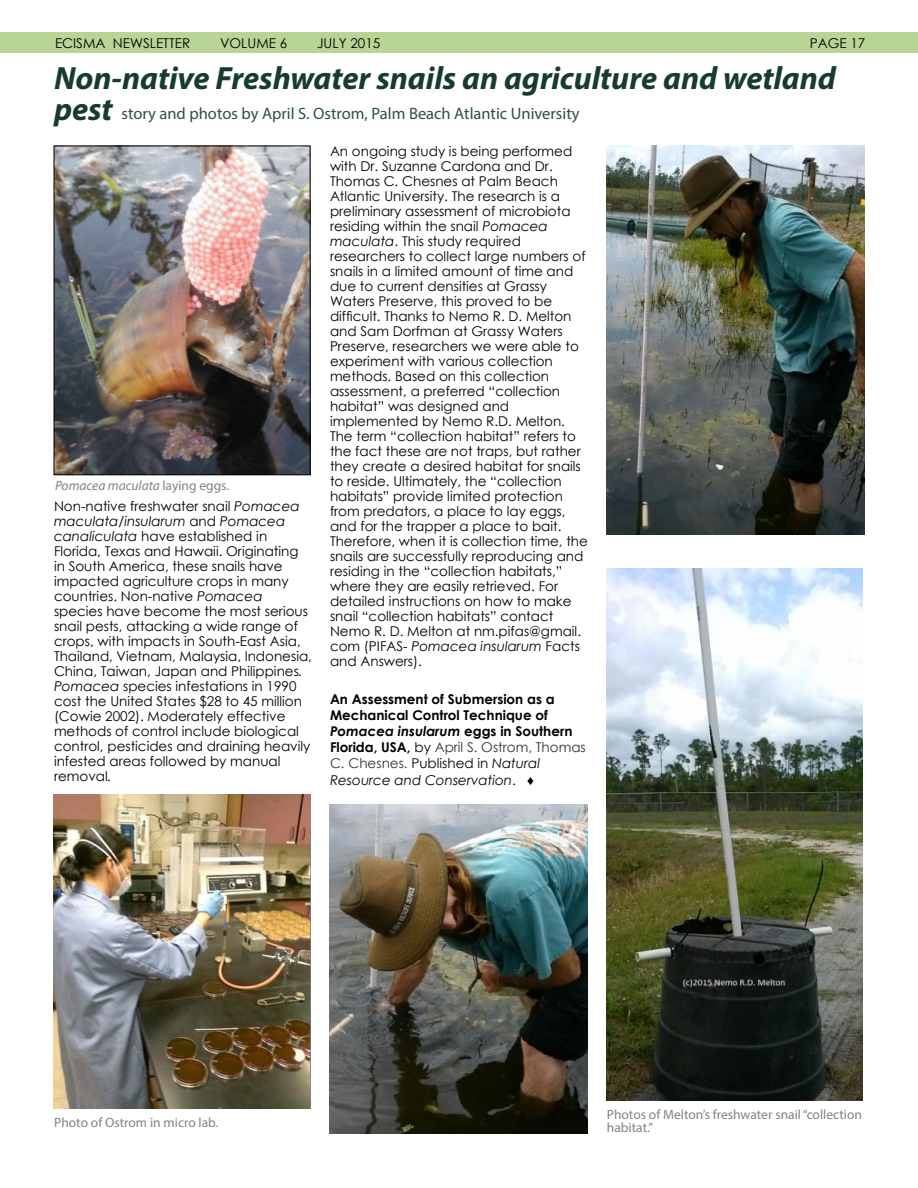
<style>
.page{position:relative;width:918px;height:1188px;background:#fff}
.page>*{position:absolute;margin:0;border:0;box-sizing:border-box;transform-origin:0 0}
.t1{font:italic 700 32.25px/31.5px "Myriad Pro";color:#173c2b}
.byline{font:16.5px "Myriad Pro";color:#2f503f}
.t2{font:13.5px/15px "Century Gothic";color:#000}
.t3{font:700 13.5px/16.2px "Century Gothic";color:#000}
.t4{font:13.5px/13.5px "Myriad Pro";color:#808285}
.t5{font:italic 13.5px "Myriad Pro";color:#808285}
.s1{font-style:normal}
.s2{font-style:italic}
.s3{font-weight:400}
.s4{font-weight:400;color:#333}
.s5{font-weight:400;font-style:italic}
</style>
<div class="page">
<div style="left:1px;top:32px;width:917px;height:21px;background:#b8d595"></div>
<div style="left:0;top:32px;width:5px;height:21px;background:#b8d595"></div>
<img style="left:56px;top:148px;width:252px;height:325px">
<div style="left:54px;top:146px;width:256px;height:329px;border:1px solid #000"></div>
<img style="left:54px;top:795px;width:256px;height:313px">
<img style="left:606px;top:568px;width:256px;height:533px">
<img style="left:607px;top:146px;width:258px;height:388px">
<img style="left:329px;top:804px;width:258px;height:330px">
<p class="t2" style="left:55px;top:36px;width:137px">ECISMA NEWSLETTER</p>
<p class="t2" style="left:220px;top:36px;width:69px">VOLUME 6</p>
<p class="t2" style="left:317px;top:36px;width:65px">JULY 2015</p>
<p class="t2" style="left:810px;top:36px;width:57px">PAGE 17</p>
<h1 class="t1" style="left:54px;top:61px;width:783px">Non-native Freshwater snails an agriculture and wetland pest</h1>
<p class="byline" style="left:122px;top:103px;width:460px">story and photos by April S. Ostrom, Palm Beach Atlantic University</p>
<p class="t5" style="left:55px;top:477px;width:176px">Pomacea maculata <span class="s1">laying eggs.</span></p>
<p class="t2" style="left:54px;top:499px;width:259px">Non-native freshwater snail <span class="s2">Pomacea maculata/insularum</span> and <span class="s2">Pomacea canaliculata</span> have established in Florida, Texas and Hawaii. Originating in South America, these snails have impacted agriculture crops in many countries. Non-native <span class="s2">Pomacea </span>species have become the most serious snail pests, attacking a wide range of crops, with impacts in South-East Asia, Thailand, Vietnam, Malaysia, Indonesia, China, Taiwan, Japan and Philippines<span class="s2">.<br>Pomacea</span> species infestations in 1990 cost the United States $28 to 45 million (Cowie 2002). Moderately effective methods of control include biological control, pesticides and draining heavily infested areas followed by manual removal<span class="s2">.</span></p>
<p class="t2" style="left:330px;top:143px;width:260px">An ongoing study is being performed with Dr. Suzanne Cardona and Dr.<br>Thomas C. Chesnes at Palm Beach Atlantic University. The research is a preliminary assessment of microbiota residing within the snail <span class="s2">Pomacea maculata</span>. This study required researchers to collect large numbers of snails in a limited amount of time and due to current densities at Grassy Waters Preserve, this proved to be difficult. Thanks to Nemo R. D. Melton and Sam Dorfman at Grassy Waters Preserve, researchers we were able to experiment with various collection methods. Based on this collection assessment, a preferred “collection habitat” was designed and implemented by Nemo R.D. Melton.<br>The term “collection habitat” refers to the fact these are not traps, but rather they create a desired habitat for snails to reside. Ultimately, the “collection habitats” provide limited protection from predators, a place to lay eggs, and for the trapper a place to bait.<br>Therefore, when it is collection time, the snails are successfully reproducing and residing in the “collection habitats,” where they are easily retrieved. For detailed instructions on how to make snail “collection habitats” contact Nemo R. D. Melton at nm.pifas@gmail. com (PIFAS- <span class="s2">Pomacea insularum</span> Facts and Answers).</p>
<p class="t3" style="left:330px;top:690px;width:257px">An Assessment of Submersion as a Mechanical Control Technique of <span class="s2">Pomacea insularum</span> eggs in Southern Florida, USA, <span class="s3">by</span> <span class="s4">April S. Ostrom, Thomas C. Chesnes.</span> <span class="s3">Published in</span> <span class="s5">Natural Resource and Conservation</span><span class="s3">. ♦</span></p>
<p class="t4" style="left:54px;top:1116px;width:166px">Photo of Ostrom in micro lab.</p>
<p class="t4" style="left:607px;top:1107px;width:257px">Photos of Melton’s freshwater snail “collection habitat.”</p>
</div>
